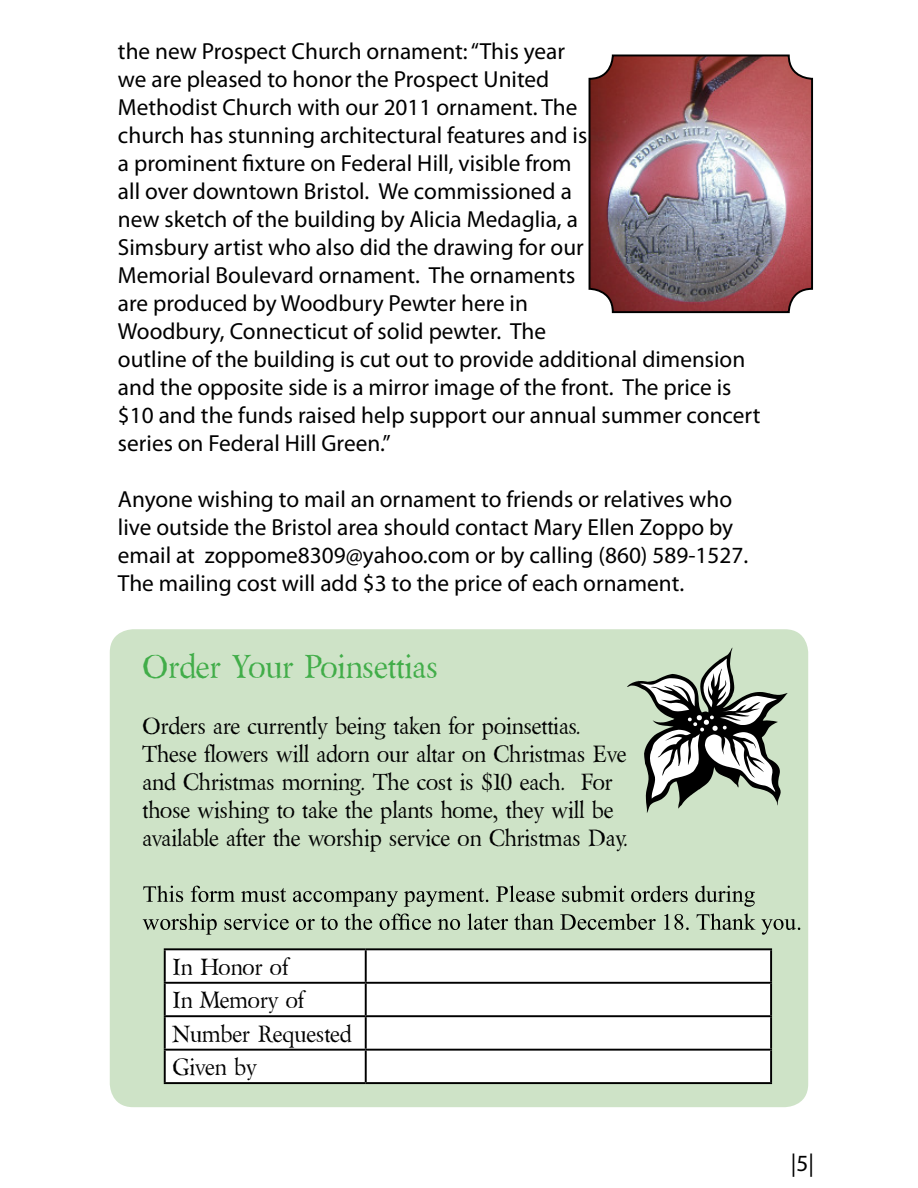
<style>
.page{position:relative;width:918px;height:1188px;background:#fff}
.page>*{position:absolute;margin:0;border:0;box-sizing:border-box;transform-origin:0 0}
.t1{font:33px "Berylium";color:#41ad49}
.t2{font:23.25px/27.9px "Myriad Pro";color:#000}
.t3{font:23.25px/27.9px "Berylium";color:#000}
</style>
<div class="page">
<div style="left:110px;top:629px;width:698px;height:478px;background:#cee3c7;border-radius:23px"></div>
<svg style="left:143px;top:886px;width:40px;height:16px"></svg>
<svg style="left:191px;top:886px;width:44px;height:16px"></svg>
<svg style="left:241px;top:888px;width:45px;height:14px"></svg>
<svg style="left:293px;top:891px;width:105px;height:16px"></svg>
<svg style="left:404px;top:888px;width:84px;height:19px"></svg>
<svg style="left:496px;top:886px;width:59px;height:16px"></svg>
<svg style="left:562px;top:886px;width:63px;height:16px"></svg>
<svg style="left:631px;top:886px;width:57px;height:16px"></svg>
<svg style="left:695px;top:886px;width:60px;height:21px"></svg>
<svg style="left:143px;top:914px;width:74px;height:21px"></svg>
<svg style="left:225px;top:914px;width:64px;height:16px"></svg>
<svg style="left:296px;top:919px;width:19px;height:11px"></svg>
<svg style="left:321px;top:916px;width:17px;height:14px"></svg>
<svg style="left:345px;top:914px;width:27px;height:16px"></svg>
<svg style="left:380px;top:914px;width:51px;height:16px"></svg>
<svg style="left:438px;top:919px;width:22px;height:11px"></svg>
<svg style="left:467px;top:914px;width:41px;height:16px"></svg>
<svg style="left:514px;top:914px;width:40px;height:16px"></svg>
<svg style="left:560px;top:914px;width:96px;height:16px"></svg>
<svg style="left:664px;top:914px;width:25px;height:16px"></svg>
<svg style="left:697px;top:914px;width:103px;height:21px"></svg>
<div style="left:166px;top:950px;width:604px;height:132px;background:#fff"></div>
<hr style="left:164px;top:948px;width:202px;height:2px;background:#000">
<hr style="left:164px;top:950px;width:2px;height:32px;background:#000">
<hr style="left:366px;top:948px;width:406px;height:2px;background:#000">
<hr style="left:365px;top:950px;width:2px;height:32px;background:#000">
<hr style="left:770px;top:950px;width:2px;height:32px;background:#000">
<hr style="left:164px;top:982px;width:202px;height:2px;background:#000">
<hr style="left:164px;top:984px;width:2px;height:31px;background:#000">
<hr style="left:366px;top:982px;width:406px;height:2px;background:#000">
<hr style="left:365px;top:984px;width:2px;height:31px;background:#000">
<hr style="left:770px;top:984px;width:2px;height:31px;background:#000">
<hr style="left:164px;top:1015px;width:202px;height:2px;background:#000">
<hr style="left:164px;top:1017px;width:2px;height:32px;background:#000">
<hr style="left:366px;top:1015px;width:406px;height:2px;background:#000">
<hr style="left:365px;top:1017px;width:2px;height:32px;background:#000">
<hr style="left:770px;top:1017px;width:2px;height:32px;background:#000">
<hr style="left:164px;top:1049px;width:202px;height:2px;background:#000">
<hr style="left:164px;top:1051px;width:2px;height:31px;background:#000">
<hr style="left:366px;top:1049px;width:406px;height:2px;background:#000">
<hr style="left:365px;top:1051px;width:2px;height:31px;background:#000">
<hr style="left:770px;top:1051px;width:2px;height:31px;background:#000">
<hr style="left:164px;top:1082px;width:202px;height:2px;background:#000">
<hr style="left:366px;top:1082px;width:406px;height:2px;background:#000">
<svg style="left:627px;top:647px;width:161px;height:166px"></svg>
<img style="left:590px;top:55px;width:222px;height:257px;border-radius:23px">
<div style="left:589px;top:55px;width:224px;height:258px;border:2px solid #000;border-radius:23px"></div>
<p class="t2" style="left:118px;top:40px;width:644px">the new Prospect Church ornament: “This year<br>we are pleased to honor the Prospect United<br>Methodist Church with our 2011 ornament. The<br>church has stunning architectural features and is<br>a prominent xture on Federal Hill, visible from<br>all over downtown Bristol. We commissioned a<br>new sketch of the building by Alicia Medaglia, a<br>Simsbury artist who also did the drawing for our<br>Memorial Boulevard ornament. The ornaments<br>are produced by Woodbury Pewter here in<br>Woodbury, Connecticut of solid pewter. The<br>outline of the building is cut out to provide additional dimension and the opposite side is a mirror image of the front. The price is $10 and the funds raised help support our annual summer concert series on Federal Hill Green.”</p>
<p class="t2" style="left:118px;top:487px;width:632px">Anyone wishing to mail an ornament to friends or relatives who live outside the Bristol area should contact Mary Ellen Zoppo by email at zoppome8309@yahoo.com or by calling (860) 589-1527.<br>The mailing cost will add $3 to the price of each ornament.</p>
<h1 class="t1" style="left:143px;top:653px;width:297px">Order Your Poinsettias</h1>
<p class="t3" style="left:143px;top:714px;width:487px">Orders are currently being taken for poinsettias.<br>These flowers will adorn our altar on Christmas Eve and Christmas morning. The cost is $10 each. For those wishing to take the plants home, they will be available after the worship service on Christmas Day.</p>
<p class="t3" style="left:173px;top:952px;width:181px;line-height:33.5px">In Honor of<br>In Memory of<br>Number Requested<br>Given by</p>
<p class="t2" style="left:791px;top:1151px;width:25px">|5|</p>
</div>
